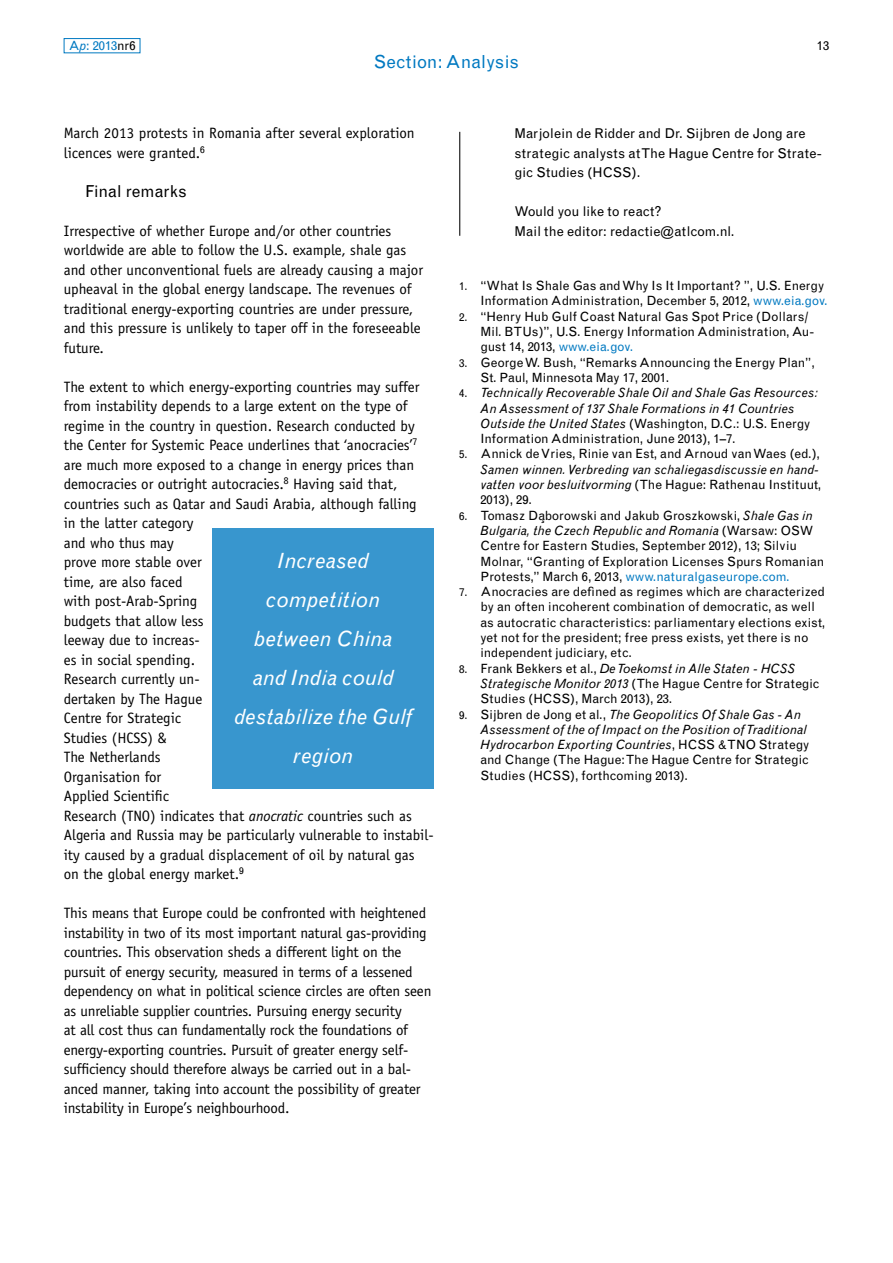
<style>
.page{position:relative;width:893px;height:1263px;background:#fff}
.page>*{position:absolute;margin:0;border:0;box-sizing:border-box;transform-origin:0 0}
.t1{font:italic 21px/39px "Grotesque MT Std";letter-spacing:.01em;color:#fff;text-align:center}
.t2{font:18px "Grotesque MT Std";color:#0079c1}
.t3{font:16.5px "Grotesque MT Std";color:#000}
.t4{font:15px/19.5px "Officina Sans Std";color:#000}
.t5{font:13.5px/19.5px "Grotesque MT Std";color:#000}
.t6{font:12.75px/15.3px "Grotesque MT Std";color:#000}
.t7{font:italic 12.75px/15.3px "Grotesque MT Std";color:#000}
.t8{font:12.75px "Grotesque MT Std";color:#0079c1}
.s1{font-style:italic}
.s2{color:#000}
.s3{font-size:11.25px}
.s4{color:#0079c1}
.s5{font-style:normal;font-size:11.25px}
.s6{font-style:normal}
</style>
<div class="page">
<div style="left:64px;top:38px;width:76px;height:15px;border:1px solid #0079c1"></div>
<div style="left:213px;top:528px;width:221px;height:260px;background:#3896ce"></div>
<hr style="left:459px;top:132px;width:1px;height:104px;background:#000">
<p class="t8" style="left:69px;top:38px;width:68px">A<span class="s1">p</span>: 2013<span class="s2">nr6</span></p>
<p class="t6" style="left:817px;top:38px;width:14px">13</p>
<p class="t2" style="left:374px;top:51px;width:147px">Section: Analysis</p>
<p class="t4" style="left:64px;top:123px;width:352px">March 2013 protests in Romania after several exploration licences were granted.<sup>6</sup></p>
<p class="t3" style="left:85px;top:181px;width:103px">Final remarks</p>
<p class="t4" style="left:64px;top:221px;width:361px">Irrespective of whether Europe and/or other countries worldwide are able to follow the U.S. example, shale gas and other unconventional fuels are already causing a major upheaval in the global energy landscape. The revenues of traditional energy-exporting countries are under pressure, and this pressure is unlikely to taper off in the foreseeable future.</p>
<p class="t4" style="left:64px;top:377px;width:371px">The extent to which energy-exporting countries may suffer from instability depends to a large extent on the type of regime in the country in question. Research conducted by the Center for Systemic Peace underlines that ‘anocracies’<sup>7 </sup>are much more exposed to a change in energy prices than democracies or outright autocracies.<sup>8</sup> Having said that, countries such as Qatar and Saudi Arabia, although falling<br>in the latter category<br>and who thus may<br>prove more stable over<br>time, are also faced<br>with post-Arab-Spring<br>budgets that allow less<br>leeway due to increas-<br>es in social spending.<br>Research currently un-<br>dertaken by The Hague<br>Centre for Strategic<br>Studies (HCSS) &amp;<br>The Netherlands<br>Organisation for<br>Applied Scientific<br>Research (TNO) indicates that <span class="s1">anocratic</span> countries such as Algeria and Russia may be particularly vulnerable to instabil&shy;ity caused by a gradual displacement of oil by natural gas on the global energy market.<sup>9</sup></p>
<p class="t4" style="left:64px;top:903px;width:369px">This means that Europe could be confronted with heightened instability in two of its most important natural gas-providing countries. This observation sheds a different light on the pursuit of energy security, measured in terms of a lessened dependency on what in political science circles are often seen as unreliable supplier countries. Pursuing energy security<br>at all cost thus can fundamentally rock the foundations of energy-exporting countries. Pursuit of greater energy self&shy;sufficiency should therefore always be carried out in a bal&shy;anced manner, taking into account the possibility of greater instability in Europe’s neighbourhood.</p>
<h1 class="t1" style="left:234px;top:542px;width:180px">Increased competition between China<br>and India could destabilize the Gulf region</h1>
<p class="t5" style="left:514px;top:124px;width:309px">Marjolein de Ridder and Dr. Sijbren de Jong are strategic analysts at The Hague Centre for Strate&shy;gic Studies (HCSS).</p>
<p class="t5" style="left:514px;top:202px;width:221px">Would you like to react?<br>Mail the editor: redactie@atlcom.nl.</p>
<p class="t6" style="left:459px;top:278px;width:370px;text-align:right"><span class="s3">1.</span> “What Is Shale Gas and Why Is It Important? ”, U.S. Energy<br>Information Administration, December 5, 2012, <span class="s4">www.eia.gov.</span></p>
<p class="t6" style="left:480px;top:309px;width:335px;text-indent:-21px"><span class="s3">2.</span> “Henry Hub Gulf Coast Natural Gas Spot Price (Dollars/<br>Mil. BTUs)”, U.S. Energy Information Administration, Au&shy;gust 14, 2013, <span class="s4">www.eia.gov.</span></p>
<p class="t6" style="left:480px;top:355px;width:336px;text-indent:-21px"><span class="s3">3.</span> George W. Bush, “Remarks Announcing the Energy Plan”,<br>St. Paul, Minnesota May 17, 2001.</p>
<p class="t7" style="left:480px;top:385px;width:339px;text-indent:-21px"><span class="s5">4.</span> Technically Recoverable Shale Oil and Shale Gas Resources:<br>An Assessment of 137 Shale Formations in 41 Countries Outside the United States <span class="s6">(Washington, D.C.: U.S. Energy Information Administration, June 2013), 1–7.</span></p>
<p class="t6" style="left:480px;top:446px;width:342px;text-indent:-21px"><span class="s3">5.</span> Annick de Vries, Rinie van Est, and Arnoud van Waes (ed.), <span class="s1">Samen winnen. Verbreding van schaliegasdiscussie en hand&shy;vatten voor besluitvorming</span> (The Hague: Rathenau Instituut, 2013), 29.</p>
<p class="t6" style="left:480px;top:508px;width:345px;text-indent:-21px"><span class="s3">6.</span> Tomasz Da¸borowski and Jakub Groszkowski, <span class="s1">Shale Gas in Bulgaria, the Czech Republic and Romania</span> (Warsaw: OSW Centre for Eastern Studies, September 2012), 13; Silviu Molnar, “Granting of Exploration Licenses Spurs Romanian Protests,” March 6, 2013, <span class="s4">www.naturalgaseurope.com.</span></p>
<p class="t6" style="left:480px;top:584px;width:346px;text-indent:-21px"><span class="s3">7.</span> Anocracies are defined as regimes which are characterized by an often incoherent combination of democratic, as well as autocratic characteristics: parliamentary elections exist, yet not for the president; free press exists, yet there is no independent judiciary, etc.</p>
<p class="t6" style="left:480px;top:661px;width:341px;text-indent:-21px"><span class="s3">8.</span> Frank Bekkers et al., <span class="s1">De Toekomst in Alle Staten - HCSS<br>Strategische Monitor 2013</span> (The Hague Centre for Strategic<br>Studies (HCSS), March 2013), 23.</p>
<p class="t6" style="left:480px;top:706px;width:330px;text-indent:-21px"><span class="s3">9.</span> Sijbren de Jong et al., <span class="s1">The Geopolitics Of Shale Gas - An Assessment of the of Impact on the Position of Traditional Hydrocarbon Exporting Countries</span>, HCSS &amp; TNO Strategy and Change (The Hague: The Hague Centre for Strategic Studies (HCSS), forthcoming 2013).</p>
</div>
